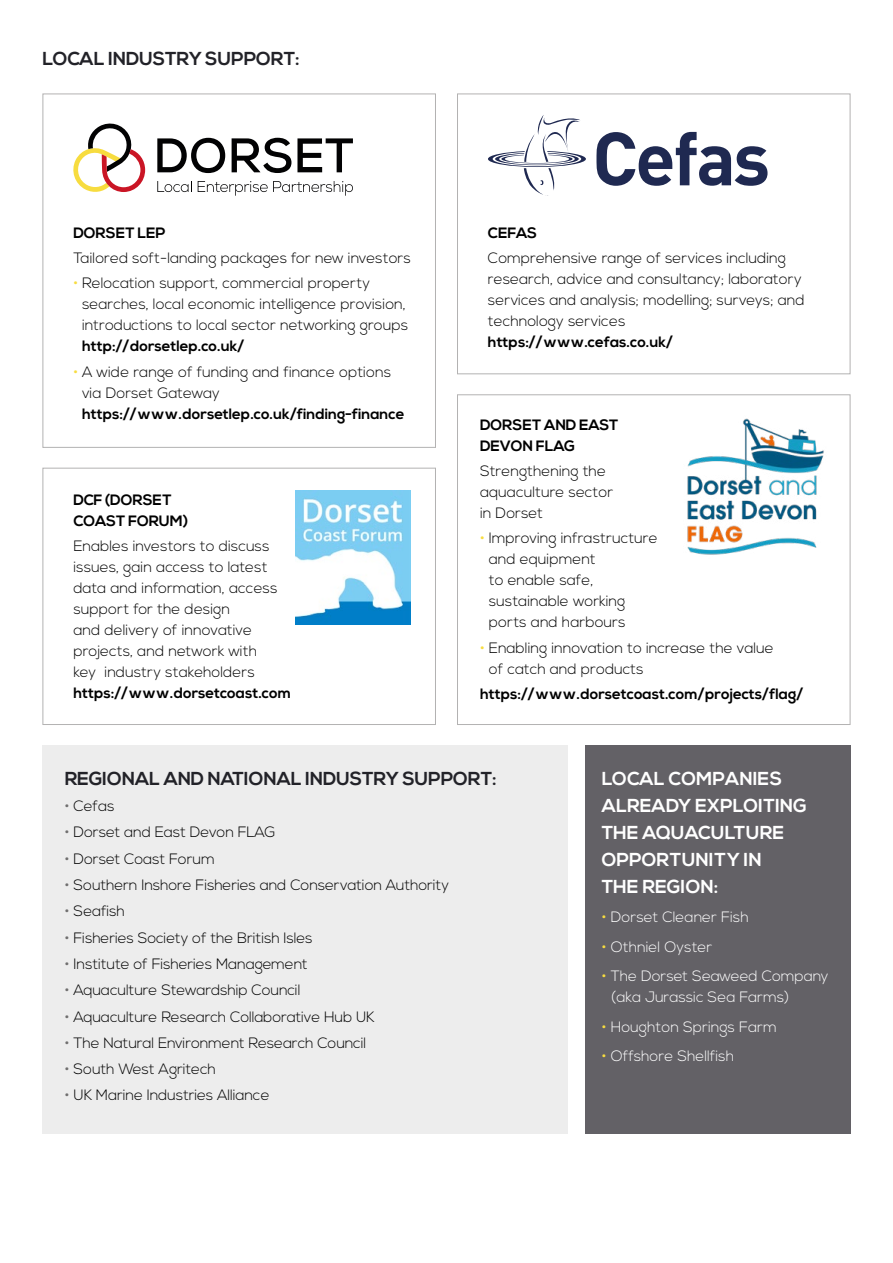
<style>
.page{position:relative;width:893px;height:1263px;background:#fff}
.page>*{position:absolute;margin:0;border:0;box-sizing:border-box;transform-origin:0 0}
.t1{font:700 18.75px/27px "Nexa";color:#fff}
.t2{font:700 18.75px "Nexa";letter-spacing:-.01em;color:#222228}
.t3{font:300 15px/21px "Nexa";color:#000}
.t4{font:700 15px/21px "Nexa";color:#000}
.t5{font:300 15px/21px "Nexa";color:#fff}
.s1{color:#f7dc3f}
.s2{color:#706f6f}
</style>
<div class="page">
<div style="left:43px;top:94px;width:393px;height:354px;border:1px solid #b3b2b2"></div>
<svg style="left:157px;top:138px;width:68px;height:35px"></svg>
<svg style="left:232px;top:138px;width:59px;height:35px"></svg>
<svg style="left:297px;top:138px;width:56px;height:34px"></svg>
<svg style="left:157px;top:181px;width:35px;height:11px"></svg>
<svg style="left:198px;top:181px;width:155px;height:15px"></svg>
<svg style="left:73px;top:123px;width:72px;height:69px"></svg>
<div style="left:457px;top:94px;width:393px;height:280px;border:1px solid #b3b2b2"></div>
<svg style="left:488px;top:115px;width:98px;height:81px"></svg>
<svg style="left:596px;top:132px;width:171px;height:54px"></svg>
<div style="left:457px;top:394px;width:393px;height:331px;border:1px solid #b3b2b2"></div>
<img style="left:687px;top:418px;width:137px;height:137px">
<div style="left:43px;top:468px;width:393px;height:257px;border:1px solid #b3b2b2"></div>
<img style="left:295px;top:491px;width:116px;height:134px">
<div style="left:43px;top:745px;width:525px;height:388px;background:#ededed"></div>
<div style="left:585px;top:745px;width:265px;height:388px;background:#636166"></div>
<p class="t2" style="left:43px;top:48px;width:259px">LOCAL INDUSTRY SUPPORT:</p>
<p class="t4" style="left:73px;top:223px;width:94px">DORSET LEP</p>
<p class="t3" style="left:73px;top:248px;width:339px">Tailored soft-landing packages for new investors</p>
<p class="t3" style="left:82px;top:273px;width:328px;text-indent:-9px"><span class="s1">•</span> Relocation support, commercial property searches, local economic intelligence provision, introductions to local sector networking groups</p>
<p class="t4" style="left:82px;top:336px;width:164px">http://dorsetlep.co.uk/</p>
<p class="t3" style="left:82px;top:362px;width:311px;text-indent:-9px"><span class="s1">•</span> A wide range of funding and finance options via Dorset Gateway</p>
<p class="t4" style="left:82px;top:403px;width:324px">https://www.dorsetlep.co.uk/finding-finance</p>
<p class="t4" style="left:73px;top:490px;width:116px">DCF (DORSET<br>COAST FORUM)</p>
<p class="t3" style="left:73px;top:536px;width:206px">Enables investors to discuss issues, gain access to latest data and information, access support for the design<br>and delivery of innovative projects, and network with key industry stakeholders</p>
<p class="t4" style="left:73px;top:683px;width:219px">https://www.dorsetcoast.com</p>
<p class="t4" style="left:488px;top:223px;width:51px">CEFAS</p>
<p class="t3" style="left:488px;top:248px;width:318px">Comprehensive range of services including research, advice and consultancy; laboratory services and analysis; modelling; surveys; and technology services</p>
<p class="t4" style="left:488px;top:332px;width:187px">https://www.cefas.co.uk/</p>
<p class="t4" style="left:480px;top:415px;width:140px">DORSET AND EAST<br>DEVON FLAG</p>
<p class="t3" style="left:480px;top:461px;width:135px">Strengthening the aquaculture sector in Dorset</p>
<p class="t3" style="left:489px;top:528px;width:170px;text-indent:-9px"><span class="s1">•</span> Improving infrastructure and equipment<br>to enable safe, sustainable working ports and harbours</p>
<p class="t3" style="left:489px;top:637px;width:287px;text-indent:-9px"><span class="s1">•</span> Enabling innovation to increase the value of catch and products</p>
<p class="t4" style="left:480px;top:684px;width:325px">https://www.dorsetcoast.com/projects/flag/</p>
<p class="t2" style="left:65px;top:767px;width:433px">REGIONAL AND NATIONAL INDUSTRY SUPPORT:</p>
<p class="t3" style="left:65px;top:796px;width:51px"><span class="s2">•</span> Cefas</p>
<p class="t3" style="left:65px;top:822px;width:212px"><span class="s2">•</span> Dorset and East Devon FLAG</p>
<p class="t3" style="left:65px;top:849px;width:151px"><span class="s2">•</span> Dorset Coast Forum</p>
<p class="t3" style="left:65px;top:875px;width:386px"><span class="s2">•</span> Southern Inshore Fisheries and Conservation Authority</p>
<p class="t3" style="left:65px;top:901px;width:62px"><span class="s2">•</span> Seafish</p>
<p class="t3" style="left:65px;top:927px;width:249px"><span class="s2">•</span> Fisheries Society of the British Isles</p>
<p class="t3" style="left:65px;top:954px;width:244px"><span class="s2">•</span> Institute of Fisheries Management</p>
<p class="t3" style="left:65px;top:980px;width:237px"><span class="s2">•</span> Aquaculture Stewardship Council</p>
<p class="t3" style="left:65px;top:1006px;width:311px"><span class="s2">•</span> Aquaculture Research Collaborative Hub UK</p>
<p class="t3" style="left:65px;top:1033px;width:303px"><span class="s2">•</span> The Natural Environment Research Council</p>
<p class="t3" style="left:65px;top:1059px;width:153px"><span class="s2">•</span> South West Agritech</p>
<p class="t3" style="left:65px;top:1085px;width:206px"><span class="s2">•</span> UK Marine Industries Alliance</p>
<p class="t1" style="left:602px;top:765px;width:207px">LOCAL COMPANIES<br>ALREADY EXPLOITING<br>THE AQUACULTURE<br>OPPORTUNITY IN<br>THE REGION:</p>
<p class="t5" style="left:602px;top:907px;width:149px"><span class="s1">•</span> Dorset Cleaner Fish</p>
<p class="t5" style="left:602px;top:937px;width:112px"><span class="s1">•</span> Othniel Oyster</p>
<p class="t5" style="left:611px;top:966px;width:219px;text-indent:-9px"><span class="s1">•</span> The Dorset Seaweed Company (aka Jurassic Sea Farms)</p>
<p class="t5" style="left:602px;top:1017px;width:177px"><span class="s1">•</span> Houghton Springs Farm</p>
<p class="t5" style="left:602px;top:1046px;width:134px"><span class="s1">•</span> Offshore Shellfish</p>
</div>
